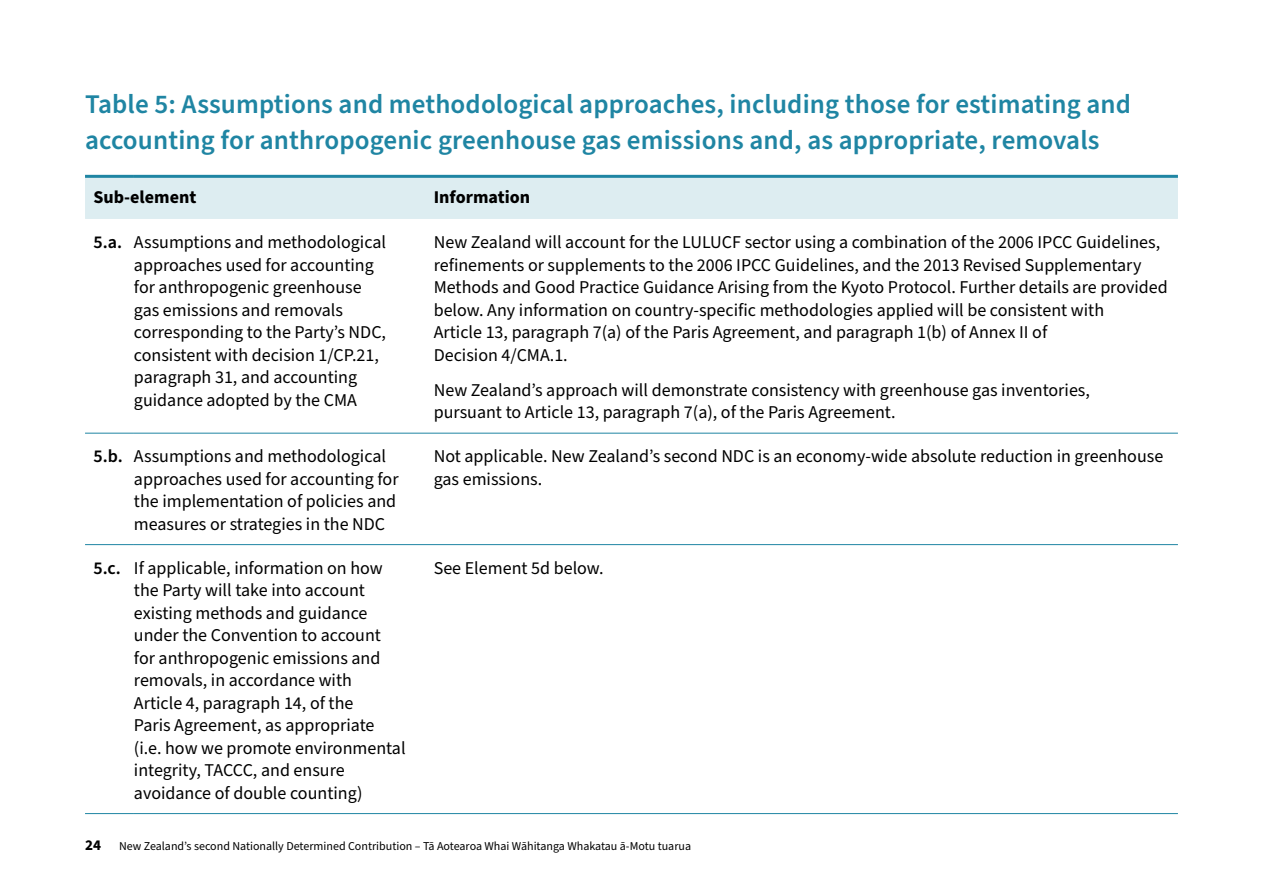
<style>
.page{position:relative;width:1263px;height:893px;background:#fff}
.page>*{position:absolute;margin:0;border:0;box-sizing:border-box;transform-origin:0 0}
.H2{font:600 27px/36px "Source Sans Pro";letter-spacing:.005em;color:#1f85a3}
.Body_table{font:18px/22.5px "Source Sans Pro";color:#000}
.H3_table{font:700 18px "Source Sans Pro";color:#000}
.Body_table-2{font:600 18px "Source Sans Pro";color:#000}
.t1{font:12px "Source Sans Pro";color:#000}
.s1{font-weight:700;font-size:15px}
</style>
<div class="page">
<div style="left:85px;top:178px;width:1093px;height:41px;background:#ddedf1"></div>
<hr style="left:85px;top:175px;width:49px;height:3px;background:#1f85a3">
<hr style="left:134px;top:175px;width:287px;height:3px;background:#1f85a3">
<hr style="left:421px;top:175px;width:757px;height:3px;background:#1f85a3">
<hr style="left:85px;top:433px;width:49px;height:1px;background:#1f85a3">
<hr style="left:134px;top:433px;width:287px;height:1px;background:#1f85a3">
<hr style="left:421px;top:433px;width:757px;height:1px;background:#1f85a3">
<hr style="left:85px;top:544px;width:49px;height:1px;background:#1f85a3">
<hr style="left:134px;top:544px;width:287px;height:1px;background:#1f85a3">
<hr style="left:421px;top:544px;width:757px;height:1px;background:#1f85a3">
<hr style="left:85px;top:813px;width:49px;height:1px;background:#1f85a3">
<hr style="left:134px;top:813px;width:287px;height:1px;background:#1f85a3">
<hr style="left:421px;top:813px;width:757px;height:1px;background:#1f85a3">
<h3 class="H2" style="left:85px;top:87px;width:1047px">Table 5: Assumptions and methodological approaches, including those for estimating and accounting for anthropogenic greenhouse gas emissions and, as appropriate, removals</h3>
<h3 class="H3_table" style="left:94px;top:185px;width:104px">Sub-element</h3>
<h3 class="H3_table" style="left:434px;top:185px;width:98px">Information</h3>
<p class="Body_table-2" style="left:94px;top:230px;width:30px">5.a.</p>
<p class="Body_table" style="left:134px;top:231px;width:254px">Assumptions and methodological approaches used for accounting for anthropogenic greenhouse gas emissions and removals corresponding to the Party’s NDC, consistent with decision 1/CP.21, paragraph 31, and accounting guidance adopted by the CMA</p>
<p class="Body_table" style="left:434px;top:231px;width:736px">New Zealand will account for the LULUCF sector using a combination of the 2006 IPCC Guidelines, refinements or supplements to the 2006 IPCC Guidelines, and the 2013 Revised Supplementary Methods and Good Practice Guidance Arising from the Kyoto Protocol. Further details are provided below. Any information on country-specific methodologies applied will be consistent with<br>Article 13, paragraph 7(a) of the Paris Agreement, and paragraph 1(b) of Annex II of<br>Decision 4/CMA.1.</p>
<p class="Body_table" style="left:434px;top:379px;width:658px">New Zealand’s approach will demonstrate consistency with greenhouse gas inventories, pursuant to Article 13, paragraph 7(a), of the Paris Agreement.</p>
<p class="Body_table-2" style="left:94px;top:444px;width:31px">5.b.</p>
<p class="Body_table" style="left:134px;top:446px;width:266px">Assumptions and methodological approaches used for accounting for the implementation of policies and measures or strategies in the NDC</p>
<p class="Body_table" style="left:434px;top:446px;width:731px">Not applicable. New Zealand’s second NDC is an economy-wide absolute reduction in greenhouse gas emissions.</p>
<p class="Body_table-2" style="left:94px;top:556px;width:29px">5.c.</p>
<p class="Body_table" style="left:134px;top:557px;width:273px">If applicable, information on how the Party will take into account existing methods and guidance under the Convention to account for anthropogenic emissions and removals, in accordance with<br>Article 4, paragraph 14, of the<br>Paris Agreement, as appropriate (i.e. how we promote environmental integrity, TACCC, and ensure avoidance of double counting)</p>
<p class="Body_table" style="left:434px;top:557px;width:171px">See Element 5d below.</p>
<p class="t1" style="left:85px;top:838px;width:607px"><span class="s1">24</span> New Zealand’s second Nationally Determined Contribution – Tā Aotearoa Whai Wāhitanga Whakatau ā-Motu tuarua</p>
</div>
